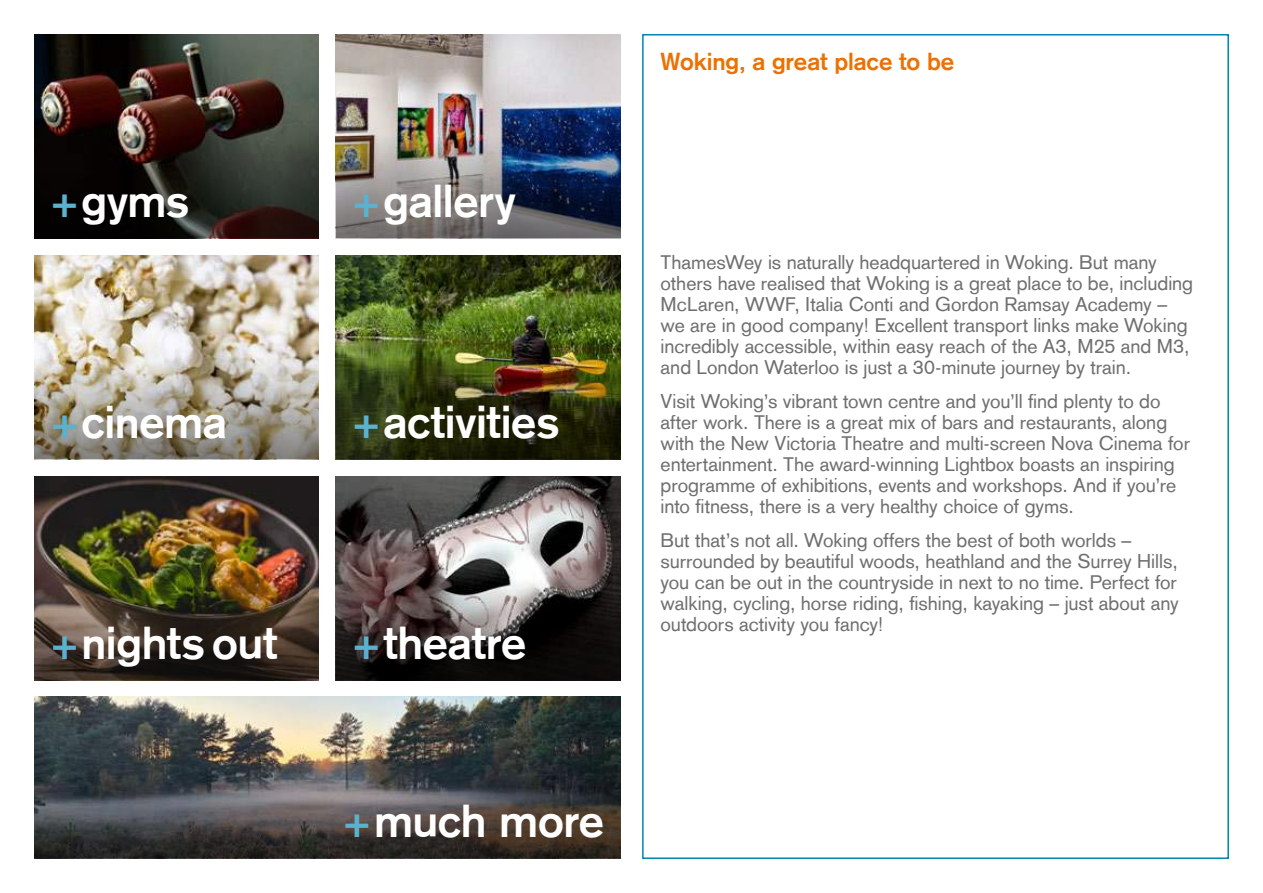
<style>
.page{position:relative;width:1263px;height:893px;background:#fff}
.page>*{position:absolute;margin:0;border:0;box-sizing:border-box;transform-origin:0 0}
.t1{font:700 45px "Akzidenz Grotesk";letter-spacing:-.01em;color:#fff}
.t2{font:700 24px "Akzidenz Grotesk";letter-spacing:-.005em;color:#ed7102}
.t3{font:19.5px/21px "Akzidenz Grotesk";letter-spacing:-.005em;color:#6f6f6e}
.s1{color:#5ab2d1}
</style>
<div class="page">
<img style="left:34px;top:696px;width:587px;height:162px">
<img style="left:336px;top:476px;width:285px;height:204px">
<img style="left:34px;top:34px;width:285px;height:204px">
<img style="left:34px;top:476px;width:285px;height:204px">
<img style="left:336px;top:34px;width:285px;height:204px">
<img style="left:34px;top:255px;width:285px;height:204px">
<img style="left:336px;top:255px;width:285px;height:204px">
<h1 class="t1" style="left:51px;top:184px;width:139px"><span class="s1">+</span> gyms</h1>
<h1 class="t1" style="left:353px;top:184px;width:164px"><span class="s1">+</span> gallery</h1>
<h1 class="t1" style="left:51px;top:405px;width:177px"><span class="s1">+</span> cinema</h1>
<h1 class="t1" style="left:353px;top:405px;width:207px"><span class="s1">+</span> activities</h1>
<h1 class="t1" style="left:51px;top:626px;width:228px"><span class="s1">+</span> nights out</h1>
<h1 class="t1" style="left:353px;top:626px;width:175px"><span class="s1">+</span> theatre</h1>
<h1 class="t1" style="left:344px;top:804px;width:262px"><span class="s1">+</span> much more</h1>
<p class="t2" style="left:661px;top:52px;width:295px">Woking, a great place to be</p>
<p class="t3" style="left:661px;top:254px;width:534px">ThamesWey is naturally headquartered in Woking. But many others have realised that Woking is a great place to be, including McLaren, WWF, Italia Conti and Gordon Ramsay Academy – we are in good company! Excellent transport links make Woking incredibly accessible, within easy reach of the A3, M25 and M3, and London Waterloo is just a 30-minute journey by train.</p>
<p class="t3" style="left:661px;top:392px;width:531px">Visit Woking’s vibrant town centre and you’ll 昀椀nd plenty to do after work. There is a great mix of bars and restaurants, along with the New Victoria Theatre and multi-screen Nova Cinema for entertainment. The award-winning Lightbox boasts an inspiring programme of exhibitions, events and workshops. And if you’re into 昀椀tness, there is a very healthy choice of gyms.</p>
<p class="t3" style="left:661px;top:531px;width:520px">But that’s not all. Woking offers the best of both worlds – surrounded by beautiful woods, heathland and the Surrey Hills, you can be out in the countryside in next to no time. Perfect for walking, cycling, horse riding, 昀椀shing, kayaking – just about any outdoors activity you fancy!</p>
</div>
